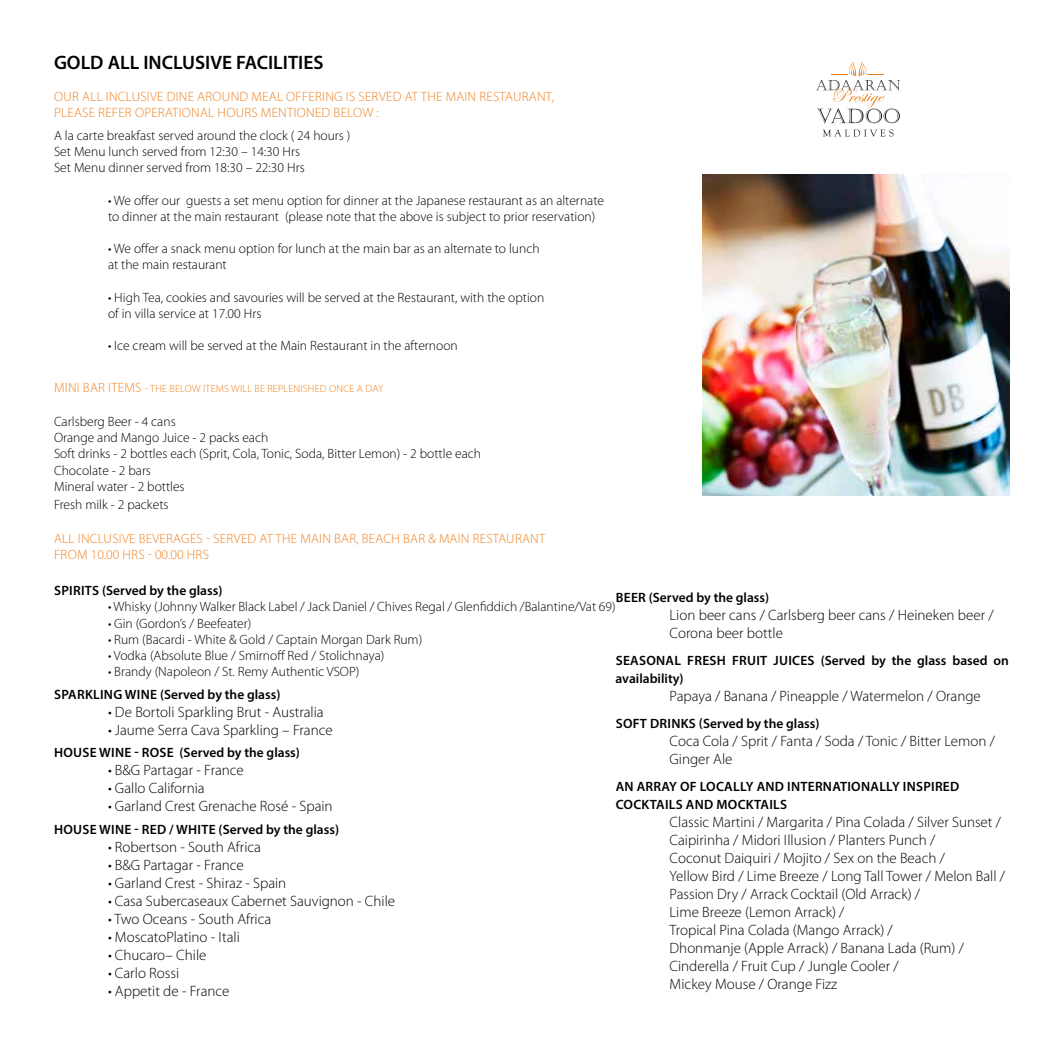
<style>
.page{position:relative;width:1063px;height:1063px;background:#fff}
.page>*{position:absolute;margin:0;border:0;box-sizing:border-box;transform-origin:0 0}
.t1{font:600 19.5px "Myriad Pro";color:#000}
.t2{font:300 15px/18px "Myriad Pro";color:#000}
.t3{font:300 13.5px/16.2px "Myriad Pro";color:#000}
.t4{font:300 13.5px/16.2px "Myriad Pro";letter-spacing:.02em;color:#ee8222}
.t5{font:600 13.5px/18px "Myriad Pro";letter-spacing:.02em;color:#000}
.t6{font:600 13.5px/18px "Myriad Pro";color:#000}
.t7{font:300 10.5px "Myriad Pro";letter-spacing:.02em;color:#ee8222}
.s1{font-size:13.5px}
</style>
<div class="page">
<img style="left:703px;top:175px;width:306px;height:320px">
<svg style="left:816px;top:62px;width:85px;height:75px"></svg>
<h1 class="t1" style="left:54px;top:50px;width:271px">GOLD ALL INCLUSIVE FACILITIES</h1>
<p class="t4" style="left:54px;top:89px;width:501px">OUR ALL INCLUSIVE DINE AROUND MEAL OFFERING IS SERVED AT THE MAIN RESTAURANT,<br>PLEASE REFER OPERATIONAL HOURS MENTIONED BELOW :</p>
<p class="t3" style="left:54px;top:127px;width:298px">A la carte breakfast served around the clock ( 24 hours )<br>Set Menu lunch served from 12:30 – 14:30 Hrs<br>Set Menu dinner served from 18:30 – 22:30 Hrs</p>
<p class="t3" style="left:108px;top:192px;width:498px">• We offer our guests a set menu option for dinner at the Japanese restaurant as an alternate to dinner at the main restaurant (please note that the above is subject to prior reservation)</p>
<p class="t3" style="left:108px;top:241px;width:433px">• We offer a snack menu option for lunch at the main bar as an alternate to lunch at the main restaurant</p>
<p class="t3" style="left:108px;top:289px;width:438px">• High Tea, cookies and savouries will be served at the Restaurant, with the option of in villa service at 17.00 Hrs</p>
<p class="t3" style="left:108px;top:338px;width:351px">• Ice cream will be served at the Main Restaurant in the afternoon</p>
<p class="t7" style="left:54px;top:382px;width:331px"><span class="s1">MINI BAR ITEMS</span> - THE BELOW ITEMS WILL BE REPLENISHED ONCE A DAY</p>
<p class="t3" style="left:54px;top:414px;width:429px">Carlsberg Beer - 4 cans<br>Orange and Mango Juice - 2 packs each<br>Soft drinks - 2 bottles each (Sprit, Cola, Tonic, Soda, Bitter Lemon) - 2 bottle each Chocolate - 2 bars<br>Mineral water - 2 bottles</p>
<p class="t3" style="left:54px;top:496px;width:116px">Fresh milk - 2 packets</p>
<p class="t4" style="left:54px;top:531px;width:493px">ALL INCLUSIVE BEVERAGES - SERVED AT THE MAIN BAR, BEACH BAR &amp; MAIN RESTAURANT<br>FROM 10.00 HRS - 00.00 HRS</p>
<p class="t6" style="left:54px;top:581px;width:170px">SPIRITS (Served by the glass)</p>
<p class="t3" style="left:108px;top:599px;width:509px">• Whisky (Johnny Walker Black Label / Jack Daniel / Chives Regal / Glenfiddich /Balantine/Vat 69)</p>
<p class="t3" style="left:108px;top:615px;width:145px">• Gin (Gordon’s / Beefeater)</p>
<p class="t3" style="left:108px;top:631px;width:316px">• Rum (Bacardi - White &amp; Gold / Captain Morgan Dark Rum)</p>
<p class="t3" style="left:108px;top:648px;width:278px">• Vodka (Absolute Blue / Smirnoff Red / Stolichnaya)</p>
<p class="t3" style="left:108px;top:664px;width:253px">• Brandy (Napoleon / St. Remy Authentic VSOP)</p>
<p class="t5" style="left:54px;top:685px;width:228px">SPARKLING WINE (Served by the glass)</p>
<p class="t2" style="left:108px;top:703px;width:217px">• De Bortoli Sparkling Brut - Australia</p>
<p class="t2" style="left:108px;top:721px;width:226px">• Jaume Serra Cava Sparkling – France</p>
<p class="t5" style="left:54px;top:743px;width:247px">HOUSE WINE - ROSE (Served by the glass)</p>
<p class="t2" style="left:108px;top:761px;width:137px">• B&amp;G Partagar - France</p>
<p class="t2" style="left:108px;top:779px;width:98px">• Gallo California</p>
<p class="t2" style="left:108px;top:797px;width:226px">• Garland Crest Grenache Rosé - Spain</p>
<p class="t5" style="left:54px;top:820px;width:286px">HOUSE WINE - RED / WHITE (Served by the glass)</p>
<p class="t2" style="left:108px;top:838px;width:155px">• Robertson - South Africa</p>
<p class="t2" style="left:108px;top:856px;width:137px">• B&amp;G Partagar - France</p>
<p class="t2" style="left:108px;top:874px;width:180px">• Garland Crest - Shiraz - Spain</p>
<p class="t2" style="left:108px;top:892px;width:289px">• Casa Subercaseaux Cabernet Sauvignon - Chile</p>
<p class="t2" style="left:108px;top:910px;width:165px">• Two Oceans - South Africa</p>
<p class="t2" style="left:108px;top:928px;width:133px">• MoscatoPlatino - Itali</p>
<p class="t2" style="left:108px;top:946px;width:100px">• Chucaro– Chile</p>
<p class="t2" style="left:108px;top:964px;width:73px">• Carlo Rossi</p>
<p class="t2" style="left:108px;top:982px;width:123px">• Appetit de - France</p>
<p class="t6" style="left:616px;top:588px;width:155px">BEER (Served by the glass)</p>
<p class="t2" style="left:670px;top:606px;width:326px">Lion beer cans / Carlsberg beer cans / Heineken beer /<br>Corona beer bottle</p>
<p class="t6" style="left:616px;top:651px;width:395px">SEASONAL FRESH FRUIT JUICES (Served by the glass based on availability)</p>
<p class="t2" style="left:670px;top:687px;width:313px">Papaya / Banana / Pineapple / Watermelon / Orange</p>
<p class="t5" style="left:616px;top:714px;width:205px">SOFT DRINKS (Served by the glass)</p>
<p class="t2" style="left:670px;top:732px;width:327px">Coca Cola / Sprit / Fanta / Soda / Tonic / Bitter Lemon /<br>Ginger Ale</p>
<p class="t5" style="left:616px;top:777px;width:345px">AN ARRAY OF LOCALLY AND INTERNATIONALLY INSPIRED<br>COCKTAILS AND MOCKTAILS</p>
<p class="t2" style="left:670px;top:813px;width:337px">Classic Martini / Margarita / Pina Colada / Silver Sunset / Caipirinha / Midori Illusion / Planters Punch /<br>Coconut Daiquiri / Mojito / Sex on the Beach /<br>Yellow Bird / Lime Breeze / Long Tall Tower / Melon Ball / Passion Dry / Arrack Cocktail (Old Arrack) /<br>Lime Breeze (Lemon Arrack) /<br>Tropical Pina Colada (Mango Arrack) /<br>Dhonmanje (Apple Arrack) / Banana Lada (Rum) / Cinderella / Fruit Cup / Jungle Cooler /<br>Mickey Mouse / Orange Fizz</p>
</div>
